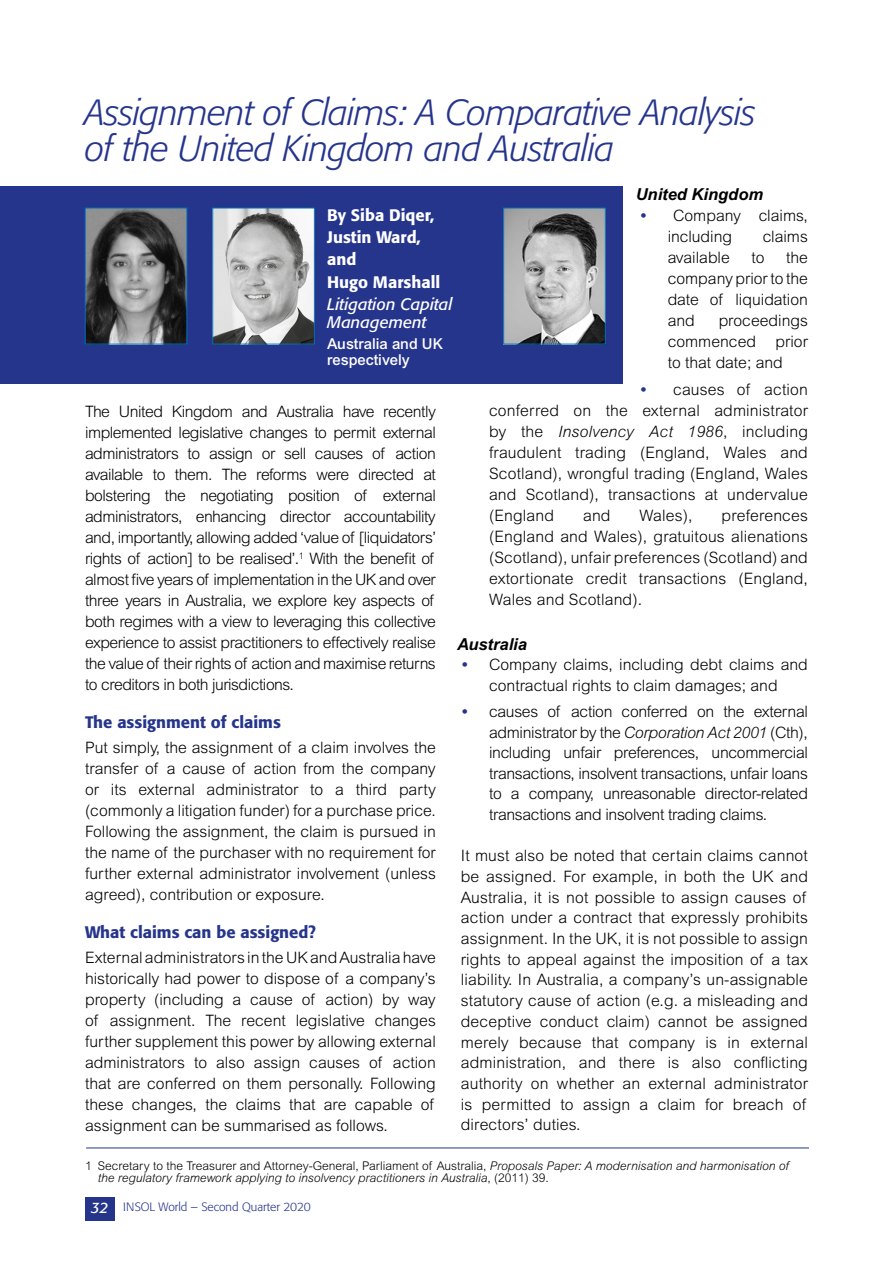
<style>
.page{position:relative;width:893px;height:1263px;background:#fff}
.page>*{position:absolute;margin:0;border:0;box-sizing:border-box;transform-origin:0 0}
.t1{font:italic 300 36px/36px "Formata";letter-spacing:-.02em;color:#26358c}
.t2{font:500 16.5px "Formata";color:#26358c}
.t3{font:500 16.5px/22.2px "Formata";color:#fff}
.t4{font:italic 16.5px/18px "Formata";color:#fff}
.t5{font:italic 700 16.5px "Arial";color:#000}
.t6{font:300 15.75px/21px "Arial";color:#000;text-align:justify}
.t7{font:500 15px/16.5px "Arial";color:#fff}
.t8{font:italic 300 12px/12px "Arial";color:#000}
.t9{font:300 12px "Formata";color:#26358c}
.s1{font-weight:700;color:#26358c}
.s2{font-style:italic}
.s3{font-style:normal}
.s4{font-weight:400;font-style:italic;font-size:15px;color:#fff}
</style>
<div class="page">
<div style="left:85px;top:1197px;width:30px;height:23px;background:#26358c"></div>
<div style="left:0;top:187px;width:623px;height:197px;background:#26358c"></div>
<img style="left:215px;top:210px;width:98px;height:132px">
<div style="left:213px;top:208px;width:102px;height:136px;border:1px solid #0071b9"></div>
<img style="left:505px;top:210px;width:98px;height:132px">
<div style="left:503px;top:208px;width:102px;height:136px;border:1px solid #0071b9"></div>
<img style="left:87px;top:210px;width:98px;height:132px">
<div style="left:85px;top:208px;width:102px;height:136px;border:1px solid #0071b9"></div>
<hr style="left:86px;top:1147px;width:723px;height:1px;background:#26358c">
<h1 class="t1" style="left:85px;top:94px;width:673px">Assignment of Claims: A Comparative Analysis of the United Kingdom and Australia</h1>
<p class="t3" style="left:327px;top:204px;width:115px">By Siba Diqer,<br>Justin Ward, and<br>Hugo Marshall</p>
<p class="t4" style="left:327px;top:295px;width:127px">Litigation Capital<br>Management</p>
<p class="t7" style="left:327px;top:335px;width:117px">Australia and UK respectively</p>
<p class="t5" style="left:636px;top:184px;width:129px">United Kingdom</p>
<p class="t6" style="left:668px;top:205px;width:142px;text-indent:-27px"><span class="s1">•</span> Company claims, including</p>
<p class="t6" style="left:763px;top:226px;width:47px">claims</p>
<p class="t6" style="left:668px;top:247px;width:142px;text-indent:118px">the company prior to the date of liquidation and</p>
<p class="t6" style="left:668px;top:247px;width:64px">available</p>
<p class="t6" style="left:751px;top:247px;width:15px">to</p>
<p class="t6" style="left:668px;top:310px;width:142px;text-indent:51px">proceedings commenced prior to that date; and</p>
<p class="t6" style="left:489px;top:379px;width:320px;text-indent:152px"><span class="s1">•</span> causes of action conferred on the external administrator by the <span class="s2">Insolvency Act 1986</span>, including fraudulent trading (England, Wales and Scotland), wrongful trading (England, Wales and Scotland), transactions at undervalue (England</p>
<p class="t6" style="left:85px;top:401px;width:352px">The United Kingdom and Australia have recently implemented legislative changes to permit external administrators to assign or sell causes of action available to them. The reforms were directed at bolstering the negotiating position of external administrators, enhancing director accountability and, importantly, allowing added ‘value of [liquidators’ rights of action] to be realised’.<sup>1</sup> With the benefit of almost five years of implementation in the UK and over three years in Australia, we explore key aspects of both regimes with a view to leveraging this collective experience to assist practitioners to effectively realise the value of their rights of action and maximise returns to creditors in both jurisdictions.</p>
<p class="t2" style="left:85px;top:712px;width:197px">The assignment of claims</p>
<p class="t6" style="left:85px;top:737px;width:352px">Put simply, the assignment of a claim involves the transfer of a cause of action from the company or its external administrator to a third party (commonly a litigation funder) for a purchase price.<br>Following the assignment, the claim is pursued in the name of the purchaser with no requirement for further external administrator involvement (unless agreed), contribution or exposure.</p>
<p class="t2" style="left:85px;top:921px;width:232px">What claims can be assigned?</p>
<p class="t6" style="left:85px;top:947px;width:352px">External administrators in the UK and Australia have historically had power to dispose of a company’s property (including a cause of action) by way of assignment. The recent legislative changes further supplement this power by allowing external administrators to also assign causes of action that are conferred on them personally. Following these changes, the claims that are capable of assignment can be summarised as follows.</p>
<p class="t8" style="left:98px;top:1160px;width:692px;text-indent:-13px"><span class="s3">1 Secretary to the Treasurer and Attorney-General, Parliament of Australia,</span> Proposals Paper: A modernisation and harmonisation of the regulatory framework applying to insolvency practitioners in Australia<span class="s3">, (2011) 39.</span></p>
<p class="t6" style="left:489px;top:505px;width:320px;text-indent:233px">preferences (England and Wales), gratuitous alienations (Scotland), unfair preferences (Scotland) and extortionate credit transactions (England, Wales and Scotland).</p>
<p class="t5" style="left:457px;top:634px;width:71px">Australia</p>
<p class="t6" style="left:462px;top:655px;width:347px;line-height:20.4px;text-align:center"><span class="s1">•</span> Company claims, including debt claims and contractual rights to claim damages; and</p>
<p class="t6" style="left:489px;top:702px;width:320px;line-height:20.4px;text-indent:-27px"><span class="s1">•</span> causes of action conferred on the external administrator by the <span class="s2">Corporation Act 2001</span> (Cth), including unfair preferences, uncommercial transactions, insolvent transactions, unfair loans to a company, unreasonable director-related transactions and insolvent trading claims.</p>
<p class="t6" style="left:461px;top:845px;width:349px">It must also be noted that certain claims cannot be assigned. For example, in both the UK and Australia, it is not possible to assign causes of action under a contract that expressly prohibits assignment. In the UK, it is not possible to assign rights to appeal against the imposition of a tax liability. In Australia, a company’s un-assignable statutory cause of action (e.g. a misleading and deceptive conduct claim) cannot be assigned merely because that company is in external administration, and there is also conflicting authority on whether an external administrator is permitted to assign a claim for breach of directors’ duties.</p>
<p class="t6" style="left:583px;top:505px;width:29px">and</p>
<p class="t6" style="left:640px;top:505px;width:55px">Wales),</p>
<p class="t9" style="left:91px;top:1200px;width:221px"><span class="s4">32</span> INSOL World – Second Quarter 2020</p>
</div>
